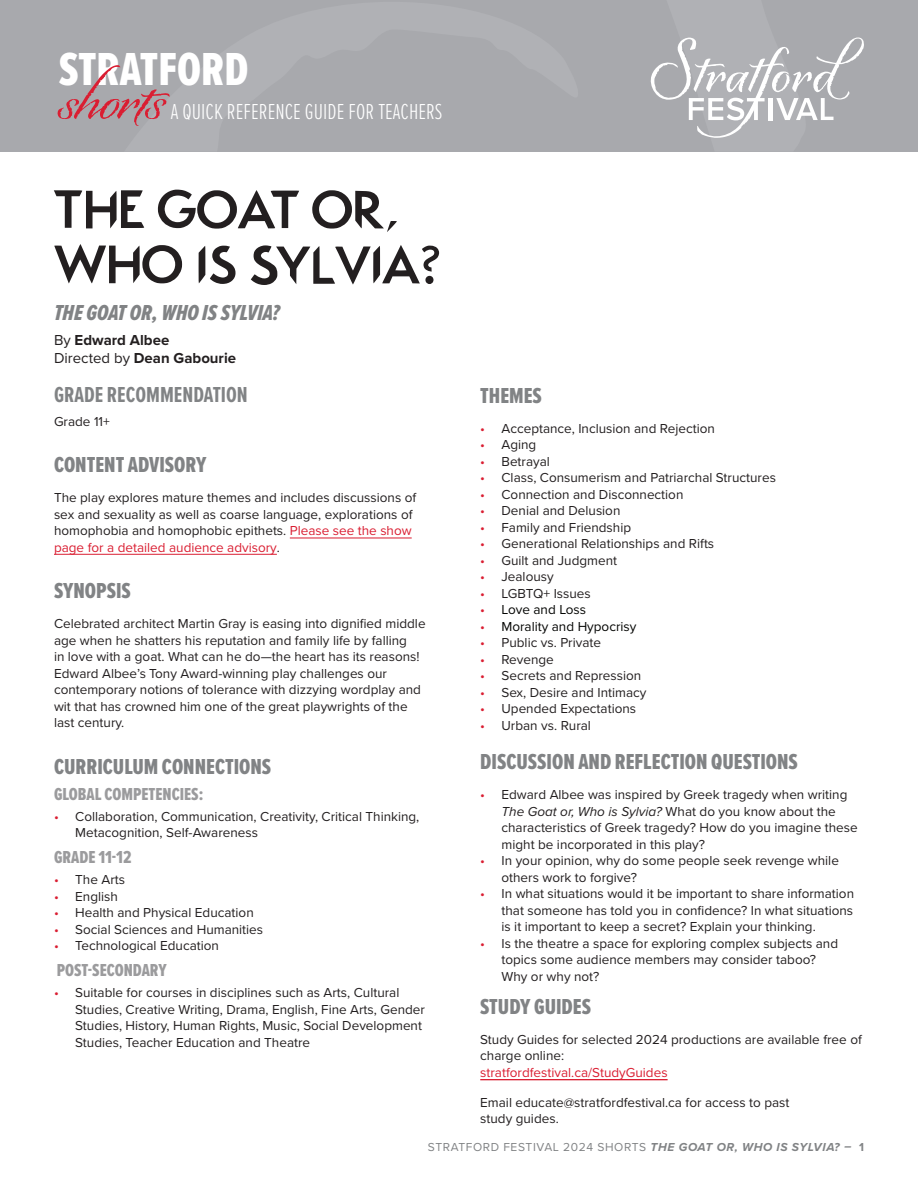
<style>
.page{position:relative;width:918px;height:1188px;background:#fff}
.page>*{position:absolute;margin:0;border:0;box-sizing:border-box;transform-origin:0 0}
.t1{font:71.25px "Origins";letter-spacing:-.005em;color:#da1e32}
.t2{font:48px "Proxima Nova Ex Cn Extrabld";color:#fff}
.t3{font:22.5px "Proxima Nova Ex Cn Extrabld";color:#818385}
.t4{font:300 22.5px "Proxima Nova Ex Cn";color:#fff}
.t5{font:22.5px "Proxima Nova Ex Cn Extrabld It";color:#818385}
.t6{font:700 22.5px "Proxima Nova Ex Cn";color:#818385}
.t7{font:18px "Proxima Nova Ex Cn Extrabld";color:#9b9b9d}
.t8{font:700 15px/18px "Proxima Nova";color:#231f20}
.t9{font:13.5px/16.5px "Proxima Nova";color:#231f20}
.t10{font:13.5px "Proxima Nova";color:#040503}
.t11{font:13.5px "Proxima Nova";color:#da1e32}
.t12{font:12px "Proxima Nova";letter-spacing:.05em;color:#818385}
.s1{font-weight:400}
.s2{color:#da1e32}
.s3{font-style:italic}
.s4{font-weight:700;font-style:italic}
.s5{font-weight:700}
</style>
<div class="page">
<div style="left:0;top:0;width:918px;height:152px;background:#a8a9ad"></div>
<svg style="left:650px;top:37px;width:214px;height:101px"></svg>
<svg style="left:54px;top:190px;width:90px;height:38px"></svg>
<svg style="left:158px;top:190px;width:141px;height:39px"></svg>
<svg style="left:312px;top:190px;width:85px;height:42px"></svg>
<svg style="left:199px;top:246px;width:37px;height:38px"></svg>
<svg style="left:251px;top:245px;width:188px;height:40px"></svg>
<svg style="left:54px;top:244px;width:128px;height:39px"></svg>
<hr style="left:54px;top:554px;width:223px;height:1px;background:#da1e32">
<hr style="left:290px;top:538px;width:122px;height:1px;background:#da1e32">
<hr style="left:480px;top:1079px;width:188px;height:1px;background:#da1e32">
<h2 class="t2" style="left:59px;top:35px;width:191px">STRATFORD</h2>
<h1 class="t1" style="left:58px;top:52px;width:106px">shorts</h1>
<h3 class="t4" style="left:171px;top:95px;width:273px">A QUICK REFERENCE GUIDE FOR TEACHERS</h3>
<h3 class="t5" style="left:54px;top:296px;width:227px">THE GOAT OR, WHO IS SYLVIA?</h3>
<p class="t8" style="left:54px;top:331px;width:184px"><span class="s1">By</span> Edward Albee<br><span class="s1">Directed by</span> Dean Gabourie</p>
<h3 class="t6" style="left:54px;top:379px;width:195px">GRADE RECOMMENDATION</h3>
<p class="t9" style="left:54px;top:413px;width:57px">Grade 11+</p>
<h3 class="t3" style="left:54px;top:448px;width:154px">CONTENT ADVISORY</h3>
<p class="t9" style="left:54px;top:490px;width:364px">The play explores mature themes and includes discussions of sex and sexuality as well as coarse language, explorations of homophobia and homophobic epithets. <span class="s2">Please see the show page for a detailed audience advisory</span>.</p>
<h3 class="t3" style="left:54px;top:574px;width:79px">SYNOPSIS</h3>
<p class="t9" style="left:54px;top:616px;width:373px">Celebrated architect Martin Gray is easing into dignifi ed middle age when he shatters his reputation and family life by falling<br>in love with a goat. What can he do—the heart has its reasons!<br>Edward Albee’s Tony Award-winning play challenges our contemporary notions of tolerance with dizzying wordplay and wit that has crowned him one of the great playwrights of the last century.</p>
<h3 class="t3" style="left:54px;top:750px;width:219px">CURRICULUM CONNECTIONS</h3>
<h3 class="t7" style="left:54px;top:781px;width:151px">GLOBAL COMPETENCIES:</h3>
<p class="t9" style="left:75px;top:808px;width:346px;text-indent:-21px"><span class="s2">•</span> Collaboration, Communication, Creativity, Critical Thinking,<br>Metacognition, Self-Awareness</p>
<h3 class="t7" style="left:54px;top:844px;width:79px">GRADE 11-12</h3>
<p class="t9" style="left:54px;top:872px;width:73px"><span class="s2">•</span> The Arts</p>
<p class="t9" style="left:54px;top:888px;width:65px"><span class="s2">•</span> English</p>
<p class="t9" style="left:54px;top:905px;width:201px"><span class="s2">•</span> Health and Physical Education</p>
<p class="t9" style="left:54px;top:921px;width:211px"><span class="s2">•</span> Social Sciences and Humanities</p>
<p class="t9" style="left:54px;top:938px;width:167px"><span class="s2">•</span> Technological Education</p>
<h3 class="t7" style="left:57px;top:957px;width:111px">POST-SECONDARY</h3>
<p class="t9" style="left:75px;top:985px;width:351px;text-indent:-21px"><span class="s2">•</span> Suitable for courses in disciplines such as Arts, Cultural Studies, Creative Writing, Drama, English, Fine Arts, Gender Studies, History, Human Rights, Music, Social Development Studies, Teacher Education and Theatre</p>
<h3 class="t3" style="left:480px;top:379px;width:63px">THEMES</h3>
<p class="t9" style="left:480px;top:420px;width:236px"><span class="s2">•</span> Acceptance, Inclusion and Rejection</p>
<p class="t9" style="left:480px;top:437px;width:58px"><span class="s2">•</span> Aging</p>
<p class="t9" style="left:480px;top:453px;width:71px"><span class="s2">•</span> Betrayal</p>
<p class="t9" style="left:480px;top:470px;width:297px"><span class="s2">•</span> Class, Consumerism and Patriarchal Structures</p>
<p class="t9" style="left:480px;top:486px;width:205px"><span class="s2">•</span> Connection and Disconnection</p>
<p class="t9" style="left:480px;top:503px;width:142px"><span class="s2">•</span> Denial and Delusion</p>
<p class="t9" style="left:480px;top:519px;width:152px"><span class="s2">•</span> Family and Friendship</p>
<p class="t9" style="left:480px;top:536px;width:236px"><span class="s2">•</span> Generational Relationships and Rifts</p>
<p class="t9" style="left:480px;top:552px;width:138px"><span class="s2">•</span> Guilt and Judgment</p>
<p class="t9" style="left:480px;top:569px;width:75px"><span class="s2">•</span> Jealousy</p>
<p class="t9" style="left:480px;top:585px;width:112px"><span class="s2">•</span> LGBTQ+ Issues</p>
<p class="t10" style="left:480px;top:601px;width:107px"><span class="s2">•</span> Love and Loss</p>
<p class="t10" style="left:480px;top:618px;width:158px"><span class="s2">•</span> Morality and Hypocrisy</p>
<p class="t9" style="left:480px;top:635px;width:122px"><span class="s2">•</span> Public vs. Private</p>
<p class="t9" style="left:480px;top:651px;width:75px"><span class="s2">•</span> Revenge</p>
<p class="t9" style="left:480px;top:668px;width:162px"><span class="s2">•</span> Secrets and Repression</p>
<p class="t9" style="left:480px;top:684px;width:168px"><span class="s2">•</span> Sex, Desire and Intimacy</p>
<p class="t9" style="left:480px;top:701px;width:157px"><span class="s2">•</span> Upended Expectations</p>
<p class="t9" style="left:480px;top:717px;width:112px"><span class="s2">•</span> Urban vs. Rural</p>
<h3 class="t3" style="left:480px;top:745px;width:319px">DISCUSSION AND REFLECTION QUESTIONS</h3>
<p class="t9" style="left:502px;top:787px;width:358px;text-indent:-21px"><span class="s2">•</span> Edward Albee was inspired by Greek tragedy when writing <span class="s3">The Goat or, Who is Sylvia?</span> What do you know about the characteristics of Greek tragedy? How do you imagine these might be incorporated in this play?</p>
<p class="t9" style="left:502px;top:853px;width:339px;text-indent:-21px"><span class="s2">•</span> In your opinion, why do some people seek revenge while others work to forgive?</p>
<p class="t9" style="left:502px;top:886px;width:354px;text-align:justify;text-indent:-21px"><span class="s2">•</span> In what situations would it be important to share information that someone has told you in confidence? In what situations is it important to keep a secret? Explain your thinking.</p>
<p class="t9" style="left:502px;top:935px;width:338px;text-indent:-21px"><span class="s2">•</span> Is the theatre a space for exploring complex subjects and topics some audience members may consider taboo?<br>Why or why not?</p>
<h3 class="t3" style="left:480px;top:990px;width:112px">STUDY GUIDES</h3>
<p class="t9" style="left:480px;top:1031px;width:383px">Study Guides for selected 2024 productions are available free of charge online:</p>
<p class="t11" style="left:480px;top:1065px;width:189px">stratfordfestival.ca/StudyGuides</p>
<p class="t9" style="left:480px;top:1094px;width:311px">Email educate@stratfordfestival.ca for access to past study guides.</p>
<p class="t12" style="left:428px;top:1140px;width:438px">STRATFORD FESTIVAL 2024 SHORTS <span class="s4">THE GOAT OR, WHO IS SYLVIA? –</span> <span class="s5">1</span></p>
</div>
